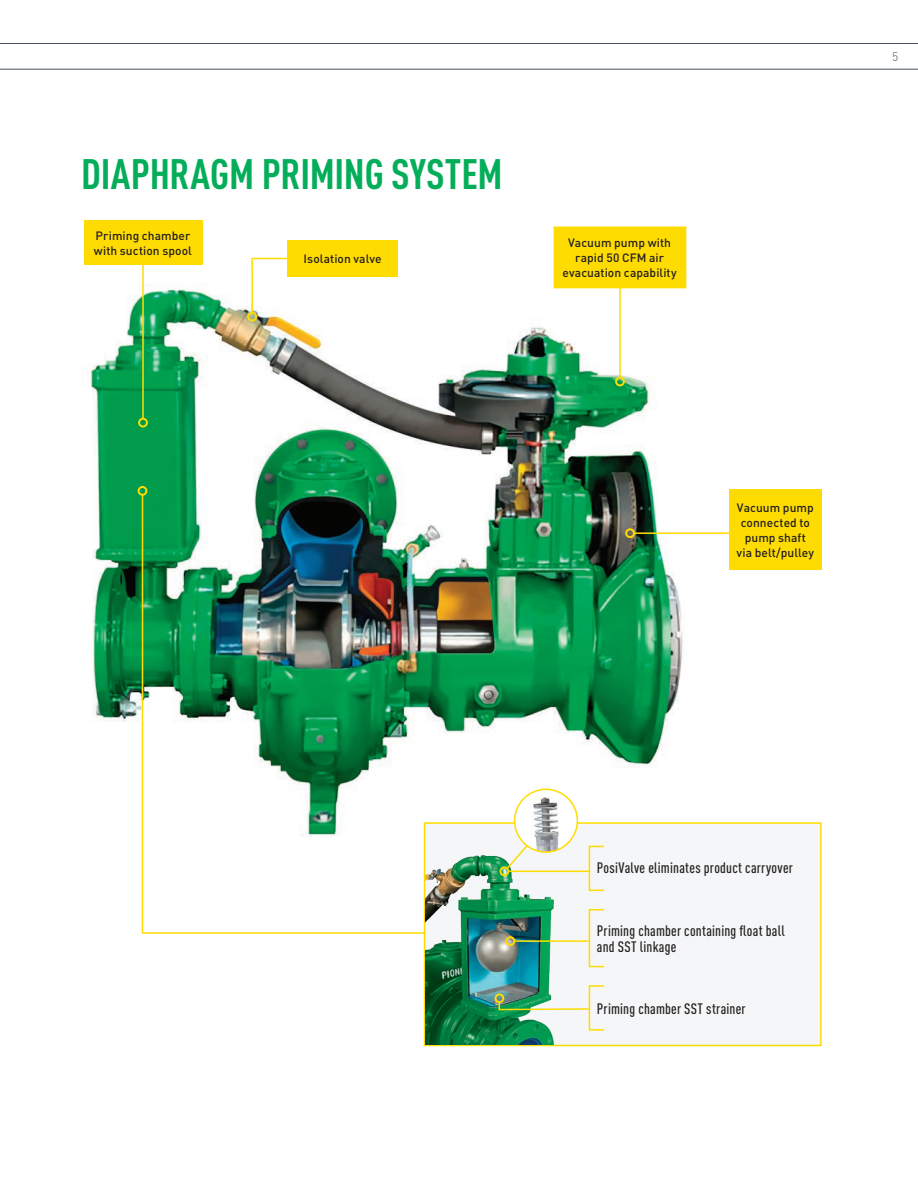
<style>
.page{position:relative;width:918px;height:1188px;background:#fff}
.page>*{position:absolute;margin:0;border:0;box-sizing:border-box;transform-origin:0 0}
.Body_copy{font:700 condensed 42px "DIN Pro";letter-spacing:-.005em;color:#03ad59}
.Body_copy-2{font:500 condensed 15px/16.5px "DIN Pro";letter-spacing:.015em;color:#231f20}
.Body_copy-3{font:500 12px/15px "DIN Pro";letter-spacing:.005em;color:#231f20;text-align:center}
.t1{font:300 12px "DIN Pro";color:#48515e}
</style>
<div class="page">
<hr style="left:0;top:69px;width:918px;height:1px;background:#48515e">
<hr style="left:0;top:43px;width:918px;height:1px;background:#48515e">
<img style="left:90px;top:284px;width:597px;height:538px">
<div style="left:288px;top:240px;width:110px;height:36px;background:#ffdc01"></div>
<hr style="left:619px;top:249px;width:2px;height:129px;background:#ffdc01">
<div style="left:615px;top:377px;width:10px;height:9px;border:2px solid #ffdc01;border-radius:50%"></div>
<hr style="left:634px;top:532px;width:101px;height:2px;background:#ffdc01">
<div style="left:625px;top:528px;width:10px;height:10px;border:2px solid #ffdc01;border-radius:50%"></div>
<svg style="left:251px;top:257px;width:42px;height:57px"></svg>
<div style="left:247px;top:312px;width:10px;height:10px;border:2px solid #ffdc01;border-radius:50%"></div>
<hr style="left:142px;top:233px;width:2px;height:186px;background:#ffdc01">
<div style="left:138px;top:418px;width:10px;height:9px;border:2px solid #ffdc01;border-radius:50%"></div>
<img style="left:141px;top:493px;width:293px;height:441px">
<div style="left:138px;top:486px;width:9px;height:10px;border:2px solid #ffdc01;border-radius:50%"></div>
<div style="left:84px;top:220px;width:118px;height:45px;background:#ffdc01"></div>
<div style="left:729px;top:489px;width:93px;height:81px;background:#ffdc01"></div>
<div style="left:554px;top:227px;width:132px;height:61px;background:#ffdc01"></div>
<div style="left:424px;top:822px;width:398px;height:224px;background:#f5f6f7;border:2px solid #ffdc01"></div>
<img style="left:425px;top:844px;width:141px;height:201px">
<hr style="left:508px;top:871px;width:81px;height:1px;background:#ffdc01">
<div style="left:499px;top:866px;width:10px;height:10px;border:2px solid #ffdc01;border-radius:50%"></div>
<svg style="left:498px;top:1001px;width:91px;height:10px"></svg>
<div style="left:495px;top:993px;width:9px;height:10px;border:2px solid #ffdc01;border-radius:50%"></div>
<svg style="left:515px;top:789px;width:62px;height:63px"></svg>
<img style="left:515px;top:797px;width:62px;height:55px">
<div style="left:514px;top:789px;width:64px;height:64px;border:2px solid #ffdc01;border-radius:50%"></div>
<svg style="left:505px;top:843px;width:25px;height:28px"></svg>
<div style="left:589px;top:846px;width:16px;height:45px;border:2px solid #ffdc01"></div>
<div style="left:589px;top:985px;width:16px;height:46px;border:2px solid #ffdc01"></div>
<hr style="left:514px;top:940px;width:75px;height:2px;background:#ffdc01">
<div style="left:505px;top:936px;width:10px;height:10px;border:2px solid #ffdc01;border-radius:50%"></div>
<div style="left:589px;top:909px;width:16px;height:58px;border:2px solid #ffdc01"></div>
<p class="Body_copy" style="left:81px;top:149px;width:423px">DIAPHRAGM PRIMING SYSTEM</p>
<p class="Body_copy-3" style="left:94px;top:227px;width:100px;text-align:left">Priming chamber with suction spool</p>
<p class="Body_copy-3" style="left:304px;top:250px;width:79px">Isolation valve</p>
<p class="Body_copy-3" style="left:562px;top:235px;width:116px">Vacuum pump with rapid 50 CFM air evacuation capability</p>
<p class="t1" style="left:892px;top:49px;width:8px">5</p>
<p class="Body_copy-3" style="left:737px;top:499px;width:79px">Vacuum pump connected to pump shaft via belt/pulley</p>
<p class="Body_copy-2" style="left:597px;top:859px;width:197px">PosiValve eliminates product carryover</p>
<p class="Body_copy-2" style="left:597px;top:922px;width:190px">Priming chamber containing float ball and SST linkage</p>
<p class="Body_copy-2" style="left:597px;top:1000px;width:150px">Priming chamber SST strainer</p>
</div>
